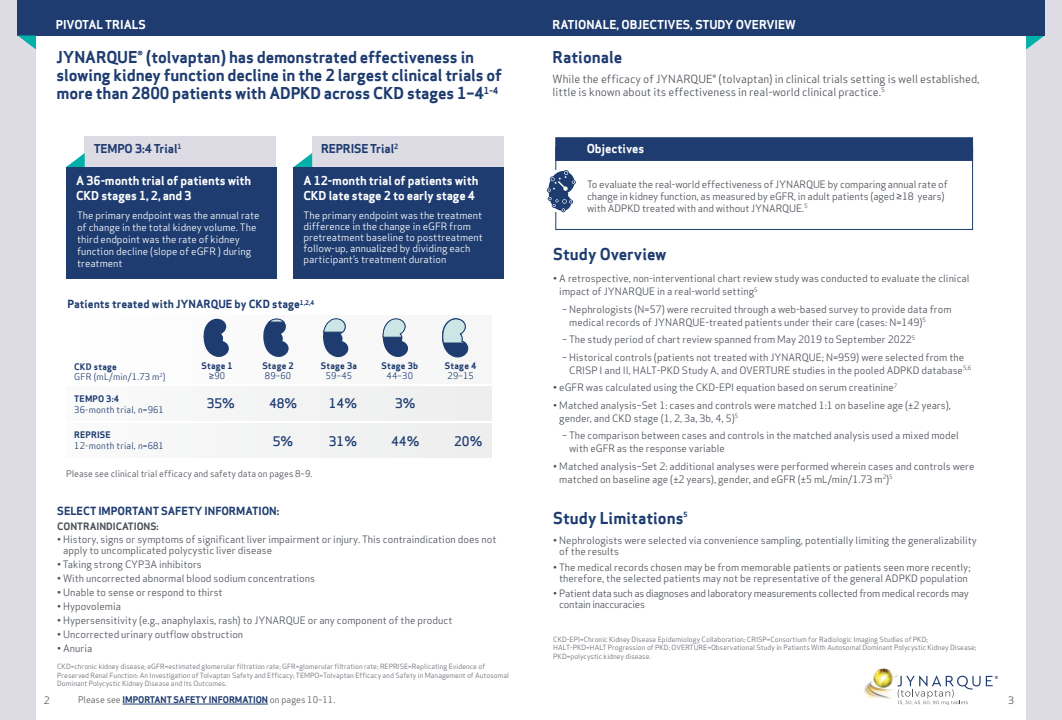
<style>
.page{position:relative;width:1062px;height:720px;background:#fff}
.page>*{position:absolute;margin:0;border:0;box-sizing:border-box;transform-origin:0 0}
.t1{font:700 16px/18px "Apex Sans";letter-spacing:-.01em;color:#1e3c70}
.t2{font:500 12.9px "Apex Sans";color:#1e3c70}
.t3{font:700 12px/15px "Apex Sans";letter-spacing:-.01em;color:#fff}
.t4{font:700 12px "Apex Sans";letter-spacing:-.01em;color:#1e3c70}
.t5{font:11px/13.2px "Apex Sans";color:#4d525a}
.t6{font:700 11px "Apex Sans";color:#1e3c70}
.t7{font:10px/13px "Apex Sans";color:#4d525a}
.t8{font:10px/11px "Apex Sans";color:#fff}
.t9{font:10px/11px "Apex Sans";letter-spacing:-.025em;color:#4d525a}
.t10{font:700 10px "Apex Sans";color:#4d525a}
.t11{font:10px "Apex Sans";color:#58595b}
.t12{font:9px "Apex Sans";color:#4d525a}
.t13{font:700 9px "Apex Sans";color:#1e3c70}
.t14{font:8.8px/10.6px "Apex Sans";letter-spacing:.02em;color:#1e3c70}
.t15{font:700 8.8px/10.6px "Apex Sans";letter-spacing:.02em;color:#1e3c70;text-align:center}
.t16{font:7px/8.4px "Apex Sans";color:#686c74}
.t17{font:700 7px "Apex Sans";color:#1e3c70}
.s1{font-weight:700}
.s2{font-family:"Arial";font-weight:400}
.s3{font-weight:400}
.s4{font-family:"Arial Narrow"}
.s5{font-weight:400;color:#58595b}
</style>
<div class="page">
<img style="left:864px;top:668px;width:38px;height:33px">
<svg style="left:898px;top:676px;width:100px;height:29px"></svg>
<div style="left:0;top:0;width:36px;height:720px;background:#dddce5"></div>
<div style="left:18px;top:0;width:522px;height:35px;background:#1e3c70"></div>
<svg style="left:18px;top:35px;width:18px;height:15px"></svg>
<hr style="left:123px;top:704px;width:145px;height:1px;background:#1e3c70">
<div style="left:66px;top:424px;width:425px;height:34px;background:#f3f4f4"></div>
<div style="left:66px;top:315px;width:425px;height:69px;background:#fafafa"></div>
<div style="left:66px;top:386px;width:425px;height:35px;background:#f3f4f4"></div>
<svg style="left:203px;top:318px;width:26px;height:39px"></svg>
<svg style="left:263px;top:318px;width:26px;height:39px"></svg>
<svg style="left:323px;top:318px;width:26px;height:39px"></svg>
<svg style="left:382px;top:318px;width:27px;height:39px"></svg>
<svg style="left:442px;top:318px;width:26px;height:40px"></svg>
<div style="left:312px;top:136px;width:192px;height:41px;background:#dddce5"></div>
<div style="left:85px;top:136px;width:191px;height:46px;background:#dddce5"></div>
<div style="left:293px;top:167px;width:211px;height:112px;background:#1e3c70"></div>
<div style="left:66px;top:167px;width:211px;height:112px;background:#1e3c70"></div>
<svg style="left:294px;top:153px;width:18px;height:14px"></svg>
<svg style="left:66px;top:153px;width:19px;height:14px"></svg>
<div style="left:555px;top:147px;width:418px;height:83px;border:1px solid #1e3c70"></div>
<div style="left:1026px;top:0;width:36px;height:720px;background:#dddce5"></div>
<svg style="left:1026px;top:35px;width:19px;height:15px"></svg>
<div style="left:522px;top:0;width:523px;height:35px;background:#1e3c70"></div>
<div style="left:555px;top:137px;width:418px;height:24px;background:#1e3c70;border:1px solid #1e3c70"></div>
<svg style="left:547px;top:170px;width:29px;height:42px"></svg>
<p class="t3" style="left:56px;top:17px;width:92px">PIVOTAL TRIALS</p>
<h1 class="t1" style="left:57px;top:48px;width:447px">JYNARQUE® (tolvaptan) has demonstrated effectiveness in slowing kidney function decline in the 2 largest clinical trials of more than 2800 patients with ADPKD across CKD stages 1–4<sup>1-4</sup></h1>
<p class="t4" style="left:94px;top:141px;width:90px">TEMPO 3:4 Trial<sup>1</sup></p>
<p class="t3" style="left:76px;top:173px;width:177px">A 36-month trial of patients with<br>CKD stages 1, 2, and 3</p>
<p class="t8" style="left:77px;top:208px;width:184px;line-height:12px">The primary endpoint was the annual rate of change in the total kidney volume. The third endpoint was the rate of kidney function decline (slope of eGFR ) during treatment</p>
<p class="t4" style="left:321px;top:141px;width:79px">REPRISE Trial<sup>2</sup></p>
<p class="t3" style="left:304px;top:173px;width:176px">A 12-month trial of patients with<br>CKD late stage 2 to early stage 4</p>
<p class="t8" style="left:304px;top:209px;width:181px">The primary endpoint was the treatment difference in the change in eGFR from pretreatment baseline to posttreatment follow-up, annualized by dividing each participant’s treatment duration</p>
<p class="t6" style="left:68px;top:297px;width:252px">Patients treated with JYNARQUE by CKD stage<sup>1,2,4</sup><sup>D</sup></p>
<p class="t14" style="left:74px;top:360px;width:93px"><span class="s1">CKD stage<br></span>GFR (mL/min/1.73 m<sup>2</sup>)</p>
<p class="t15" style="left:201px;top:360px;width:33px">Stage 1 <span class="s2">≥</span><span class="s3">90</span></p>
<p class="t15" style="left:262px;top:360px;width:33px">Stage 2</p>
<p class="t14" style="left:265px;top:370px;width:28px">89–60</p>
<p class="t15" style="left:321px;top:360px;width:38px">Stage 3a</p>
<p class="t14" style="left:326px;top:370px;width:28px">59–45</p>
<p class="t15" style="left:381px;top:360px;width:38px">Stage 3b</p>
<p class="t14" style="left:387px;top:370px;width:28px">44–30</p>
<p class="t15" style="left:445px;top:360px;width:33px">Stage 4</p>
<p class="t14" style="left:448px;top:370px;width:28px">29–15</p>
<p class="t15" style="left:74px;top:394px;width:46px">TEMPO 3:4</p>
<p class="t14" style="left:74px;top:403px;width:91px">36-month trial, n=961</p>
<p class="t15" style="left:74px;top:430px;width:38px">REPRISE</p>
<p class="t14" style="left:74px;top:440px;width:91px">12-month trial, n=681</p>
<p class="t2" style="left:207px;top:391px;width:30px">35%</p>
<p class="t2" style="left:269px;top:391px;width:30px">48%</p>
<p class="t2" style="left:329px;top:391px;width:30px">14%</p>
<p class="t2" style="left:395px;top:391px;width:22px">3%</p>
<p class="t2" style="left:273px;top:430px;width:22px">5%</p>
<p class="t2" style="left:329px;top:430px;width:30px">31%</p>
<p class="t2" style="left:391px;top:430px;width:30px">44%</p>
<p class="t2" style="left:454px;top:430px;width:30px">20%</p>
<p class="t12" style="left:66px;top:466px;width:248px">Please see clinical trial efficacy and safety data on pages 8–9.</p>
<p class="t6" style="left:57px;top:504px;width:224px">SELECT IMPORTANT SAFETY INFORMATION:</p>
<p class="t10" style="left:57px;top:520px;width:103px">CONTRAINDICATIONS:</p>
<p class="t7" style="left:63px;top:533px;width:435px;line-height:11px;text-indent:-6px">• History, signs or symptoms of significant liver impairment or injury. This contraindication does not apply to uncomplicated polycystic liver disease</p>
<p class="t7" style="left:57px;top:557px;width:146px">• Taking strong CYP3A inhibitors</p>
<p class="t7" style="left:57px;top:571px;width:259px">• With uncorrected abnormal blood sodium concentrations</p>
<p class="t7" style="left:57px;top:585px;width:167px">• Unable to sense or respond to thirst</p>
<p class="t7" style="left:57px;top:599px;width:65px">• Hypovolemia</p>
<p class="t7" style="left:57px;top:613px;width:397px">• Hypersensitivity (e.g., anaphylaxis, rash) to JYNARQUE or any component of the product</p>
<p class="t7" style="left:57px;top:627px;width:188px">• Uncorrected urinary outflow obstruction</p>
<p class="t7" style="left:57px;top:641px;width:37px">• Anuria</p>
<p class="t16" style="left:57px;top:662px;width:453px">CKD=chronic kidney disease; eGFR=estimated glomerular filtration rate; GFR=glomerular filtration rate; REPRISE=Replicating Evidence of<br>Preserved Renal Function: An Investigation of Tolvaptan Safety and Efficacy; TEMPO=Tolvaptan Efficacy and Safety in Management of Autosomal<br>Dominant Polycystic Kidney Disease and Its Outcomes.</p>
<p class="t3" style="left:553px;top:17px;width:245px">RATIONALE, OBJECTIVES, STUDY OVERVIEW</p>
<h1 class="t1" style="left:553px;top:48px;width:71px">Rationale</h1>
<p class="t5" style="left:553px;top:71px;width:429px">While the efficacy of JYNARQUE® (tolvaptan) in clinical trials setting is well established, little is known about its effectiveness in real-world clinical practice.<sup>5</sup></p>
<p class="t3" style="left:587px;top:141px;width:59px">Objectives</p>
<p class="t7" style="left:587px;top:177px;width:362px;line-height:12px">To evaluate the real-world effectiveness of JYNARQUE by comparing annual rate of change in kidney function, as measured by eGFR, in adult patients (aged <span class="s4">≥</span>18 years) with ADPKD treated with and without JYNARQUE.<sup>5</sup></p>
<h1 class="t1" style="left:553px;top:245px;width:115px">Study Overview</h1>
<p class="t7" style="left:559px;top:271px;width:412px;text-indent:-6px">• A retrospective, non-interventional chart review study was conducted to evaluate the clinical impact of JYNARQUE in a real-world setting<sup>5</sup></p>
<p class="t7" style="left:569px;top:302px;width:384px;text-indent:-7px">– Nephrologists (N=57) were recruited through a web-based survey to provide data from medical records of JYNARQUE-treated patients under their care (cases: N=149)<sup>5</sup></p>
<p class="t7" style="left:562px;top:332px;width:355px">– The study period of chart review spanned from May 2019 to September 2022<sup>5</sup></p>
<p class="t7" style="left:569px;top:350px;width:403px;text-indent:-7px">– Historical controls (patients not treated with JYNARQUE; N=959) were selected from the<br>CRISP I and II, HALT-PKD Study A, and OVERTURE studies in the pooled ADPKD database<sup>5,6</sup></p>
<p class="t7" style="left:553px;top:380px;width:346px">• eGFR was calculated using the CKD-EPI equation based on serum creatinine<sup>7</sup></p>
<p class="t7" style="left:559px;top:398px;width:393px;text-indent:-6px">• Matched analysis–Set 1: cases and controls were matched 1:1 on baseline age (±2 years), gender, and CKD stage (1, 2, 3a, 3b, 4, 5)<sup>5</sup></p>
<p class="t7" style="left:569px;top:428px;width:391px;text-indent:-7px">– The comparison between cases and controls in the matched analysis used a mixed model with eGFR as the response variable</p>
<p class="t7" style="left:559px;top:459px;width:417px;text-indent:-6px">• Matched analysis–Set 2: additional analyses were performed wherein cases and controls were matched on baseline age (±2 years), gender, and eGFR (±5 mL/min/1.73 m<sup>2</sup>)<sup>5</sup></p>
<h1 class="t1" style="left:553px;top:509px;width:132px">Study Limitations</h1>
<p class="t17" style="left:684px;top:510px;width:6px">5</p>
<p class="t7" style="left:559px;top:534px;width:419px;line-height:11px;text-indent:-6px">• Nephrologists were selected via convenience sampling, potentially limiting the generalizability of the results</p>
<p class="t7" style="left:553px;top:561px;width:419px;line-height:11px;text-align:center">• The medical records chosen may be from memorable patients or patients seen more recently; therefore, the selected patients may not be representative of the general ADPKD population</p>
<p class="t9" style="left:559px;top:587px;width:411px;text-indent:-6px">• Patient data such as diagnoses and laboratory measurements collected from medical records may contain inaccuracies</p>
<p class="t16" style="left:553px;top:634px;width:425px">CKD-EPI=Chronic Kidney Disease Epidemiology Collaboration; CRISP=Consortium for Radiologic Imaging Studies of PKD;<br>HALT-PKD=HALT Progression of PKD; OVERTURE=Observational Study in Patients With Autosomal Dominant Polycystic Kidney Disease;<br>PKD=polycystic kidney disease.</p>
<p class="t11" style="left:44px;top:692px;width:7px">2</p>
<p class="t13" style="left:78px;top:694px;width:259px"><span class="s5">Please see</span> IMPORTANT SAFETY INFORMATION <span class="s5">on pages 10–11.</span></p>
<p class="t11" style="left:1008px;top:692px;width:7px">3</p>
</div>
